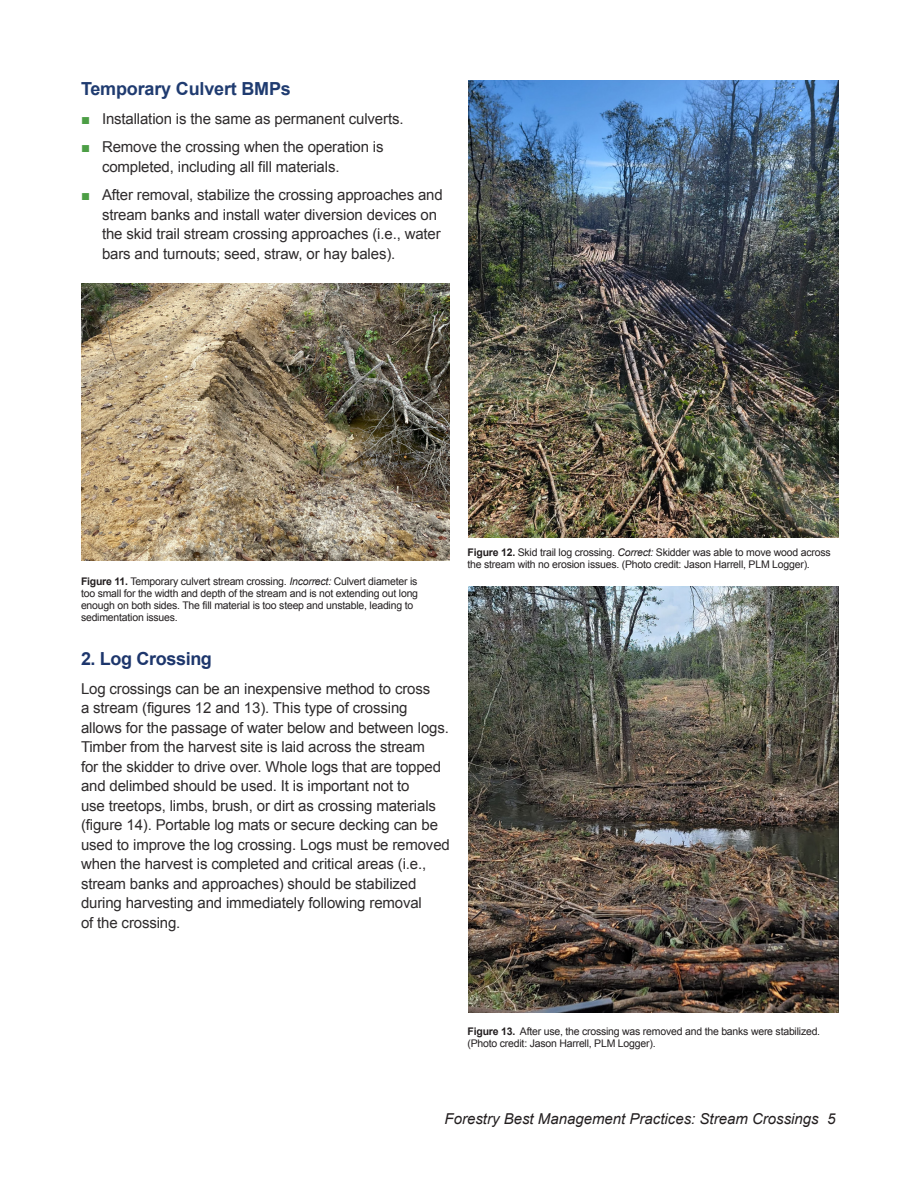
<style>
.page{position:relative;width:918px;height:1188px;background:#fff}
.page>*{position:absolute;margin:0;border:0;box-sizing:border-box;transform-origin:0 0}
.t1{font:700 18px "Arial";letter-spacing:-.01em;color:#1f3b70}
.t2{font:700 18px "Arial";letter-spacing:-.02em;color:#1d366c}
.t3{font:15px/19.5px "Arial";letter-spacing:-.01em;color:#2e2b2c}
.t4{font:italic 15px "Arial";color:#231f20}
.t5{font:10.5px/12px "Arial";letter-spacing:-.02em;color:#231f20}
.s1{color:#4c9e45}
.s2{font-weight:700}
.s3{font-style:italic}
</style>
<div class="page">
<img style="left:81px;top:284px;width:369px;height:277px">
<img style="left:468px;top:81px;width:370px;height:457px">
<img style="left:468px;top:586px;width:370px;height:426px">
<p class="t1" style="left:81px;top:77px;width:211px">Temporary Culvert BMPs</p>
<p class="t3" style="left:81px;top:109px;width:324px"><span class="s1">■</span> Installation is the same as permanent culverts.</p>
<p class="t3" style="left:102px;top:137px;width:283px;text-indent:-21px"><span class="s1">■</span> Remove the crossing when the operation is completed, including all fill materials.</p>
<p class="t3" style="left:102px;top:185px;width:342px;text-indent:-21px"><span class="s1">■</span> After removal, stabilize the crossing approaches and stream banks and install water diversion devices on the skid trail stream crossing approaches (i.e., water bars and turnouts; seed, straw, or hay bales).</p>
<p class="t5" style="left:81px;top:575px;width:339px"><span class="s2">Figure 11.</span> Temporary culvert stream crossing. <span class="s3">Incorrect:</span> Culvert diameter is too small for the width and depth of the stream and is not extending out long enough on both sides. The fill material is too steep and unstable, leading to sedimentation issues.</p>
<p class="t2" style="left:81px;top:647px;width:132px">2. Log Crossing</p>
<p class="t3" style="left:81px;top:679px;width:370px">Log crossings can be an inexpensive method to cross<br>a stream (figures 12 and 13). This type of crossing allows for the passage of water below and between logs.<br>Timber from the harvest site is laid across the stream<br>for the skidder to drive over. Whole logs that are topped and delimbed should be used. It is important not to<br>use treetops, limbs, brush, or dirt as crossing materials (figure 14). Portable log mats or secure decking can be used to improve the log crossing. Logs must be removed when the harvest is completed and critical areas (i.e., stream banks and approaches) should be stabilized during harvesting and immediately following removal<br>of the crossing.</p>
<p class="t5" style="left:468px;top:547px;width:365px"><span class="s2">Figure 12.</span> Skid trail log crossing. <span class="s3">Correct:</span> Skidder was able to move wood across the stream with no erosion issues. (Photo credit: Jason Harrell, PLM Logger).</p>
<p class="t5" style="left:468px;top:1025px;width:354px"><span class="s2">Figure 13.</span> After use, the crossing was removed and the banks were stabilized. (Photo credit: Jason Harrell, PLM Logger).</p>
<p class="t4" style="left:445px;top:1109px;width:392px">Forestry Best Management Practices: Stream Crossings 5</p>
</div>
